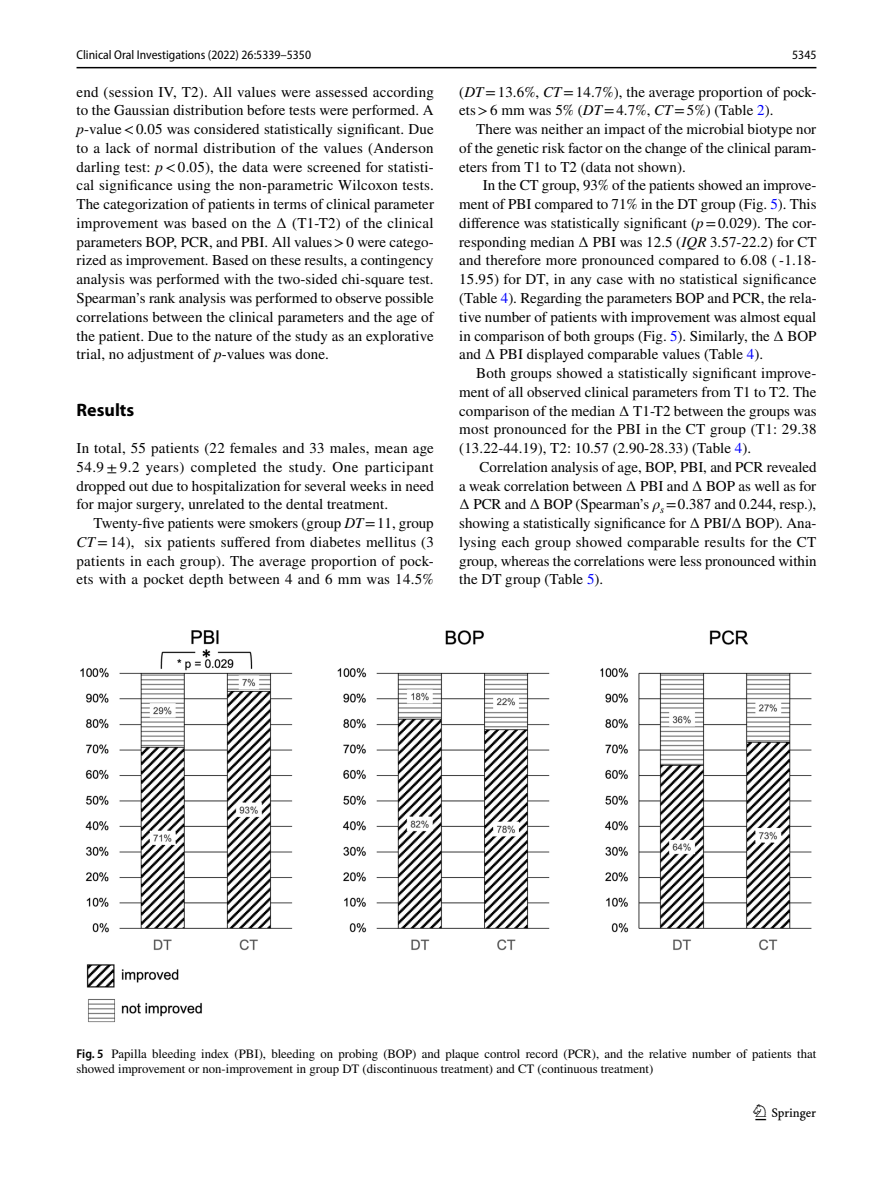
<style>
.page{position:relative;width:893px;height:1187px;background:#fff}
.page>*{position:absolute;margin:0;border:0;box-sizing:border-box;transform-origin:0 0}
.t1{font:22.5px "Springnew Regular 3";color:#000}
.t2{font:700 18px "Myriad Pro";color:#000}
.t3{font:15px/18.8px "STIX";letter-spacing:.005em;color:#000;text-align:justify}
.t4{font:12.75px/15px "STIX";color:#000}
.t5{font:semi-condensed 12.75px "Myriad Pro";color:#000}
.s1{font-style:italic}
.s2{color:#00f}
.s3{font-family:"Myriad Pro";font-weight:600;font-stretch:semi-condensed}
</style>
<div class="page">
<hr style="left:77px;top:67px;width:739px;height:1px;background:#000">
<img style="left:81px;top:630px;width:731px;height:392px">
<p class="t5" style="left:77px;top:48px;width:236px">Clinical Oral Investigations (2022) 26:5339–5350</p>
<p class="t5" style="left:792px;top:48px;width:26px">5345</p>
<p class="t3" style="left:77px;top:83px;width:359px">end (session IV, T2). All values were assessed according to the Gaussian distribution before tests were performed. A <span class="s1">p</span>-value&lt;0.05 was considered statistically significant. Due to a lack of normal distribution of the values (Anderson darling test: <span class="s1">p</span>&lt;0.05), the data were screened for statisti&shy;cal significance using the non-parametric Wilcoxon tests.<br>The categorization of patients in terms of clinical parameter improvement was based on the ∆ (T1-T2) of the clinical parameters BOP, PCR, and PBI. All values&gt;0 were catego&shy;rized as improvement. Based on these results, a contingency analysis was performed with the two-sided chi-square test.<br>Spearman’s rank analysis was performed to observe possible correlations between the clinical parameters and the age of the patient. Due to the nature of the study as an explorative trial, no adjustment of <span class="s1">p</span>-values was done.</p>
<p class="t2" style="left:77px;top:398px;width:59px">Results</p>
<p class="t3" style="left:77px;top:439px;width:359px">In total, 55 patients (22 females and 33 males, mean age 54.9 ± 9.2 years) completed the study. One participant dropped out due to hospitalization for several weeks in need for major surgery, unrelated to the dental treatment.</p>
<p class="t3" style="left:77px;top:514px;width:359px;text-indent:17px">Twenty-five patients were smokers (group <span class="s1">DT</span>=11, group <span class="s1">CT</span>=14), six patients suffered from diabetes mellitus (3 patients in each group). The average proportion of pock&shy;ets with a pocket depth between 4 and 6 mm was 14.5%</p>
<p class="t3" style="left:459px;top:83px;width:359px">(<span class="s1">DT</span>=13.6%, <span class="s1">CT</span>=14.7%), the average proportion of pock&shy;ets&gt;6 mm was 5% (<span class="s1">DT</span>=4.7%, <span class="s1">CT</span>=5%) (Table <span class="s2">2</span>).</p>
<p class="t3" style="left:459px;top:121px;width:359px;text-indent:17px">There was neither an impact of the microbial biotype nor of the genetic risk factor on the change of the clinical param&shy;eters from T1 to T2 (data not shown).</p>
<p class="t3" style="left:459px;top:177px;width:359px;text-indent:24px">In the CT group, 93% of the patients showed an improve&shy;ment of PBI compared to 71% in the DT group (Fig. <span class="s2">5</span>). This difference was statistically significant (<span class="s1">p</span>=0.029). The cor&shy;responding median ∆ PBI was 12.5 (<span class="s1">IQR</span> 3.57-22.2) for CT and therefore more pronounced compared to 6.08 (-1.18- 15.95) for DT, in any case with no statistical significance (Table <span class="s2">4</span>). Regarding the parameters BOP and PCR, the rela&shy;tive number of patients with improvement was almost equal in comparison of both groups (Fig. <span class="s2">5</span>). Similarly, the ∆ BOP and ∆ PBI displayed comparable values (Table <span class="s2">4</span>).</p>
<p class="t3" style="left:459px;top:364px;width:359px;text-indent:17px">Both groups showed a statistically significant improve&shy;ment of all observed clinical parameters from T1 to T2. The comparison of the median ∆ T1-T2 between the groups was most pronounced for the PBI in the CT group (T1: 29.38 (13.22-44.19), T2: 10.57 (2.90-28.33) (Table <span class="s2">4</span>).</p>
<p class="t3" style="left:459px;top:458px;width:359px;text-indent:20px">Correlation analysis of age, BOP, PBI, and PCR revealed a weak correlation between ∆ PBI and ∆ BOP as well as for ∆ PCR and ∆ BOP (Spearman’s <span class="s1">ρ</span><sub>s</sub> =0.387 and 0.244, resp.), showing a statistically significance for ∆ PBI/∆ BOP). Ana&shy;lysing each group showed comparable results for the CT group, whereas the correlations were less pronounced within the DT group (Table <span class="s2">5</span>).</p>
<p class="t4" style="left:77px;top:1046px;width:741px"><span class="s3">Fig. 5</span> Papilla bleeding index (PBI), bleeding on probing (BOP) and plaque control record (PCR), and the relative number of patients that showed improvement or non-improvement in group DT (discontinuous treatment) and CT (continuous treatment)</p>
<h1 class="t1" style="left:755px;top:1104px;width:62px">1 3</h1>
</div>
